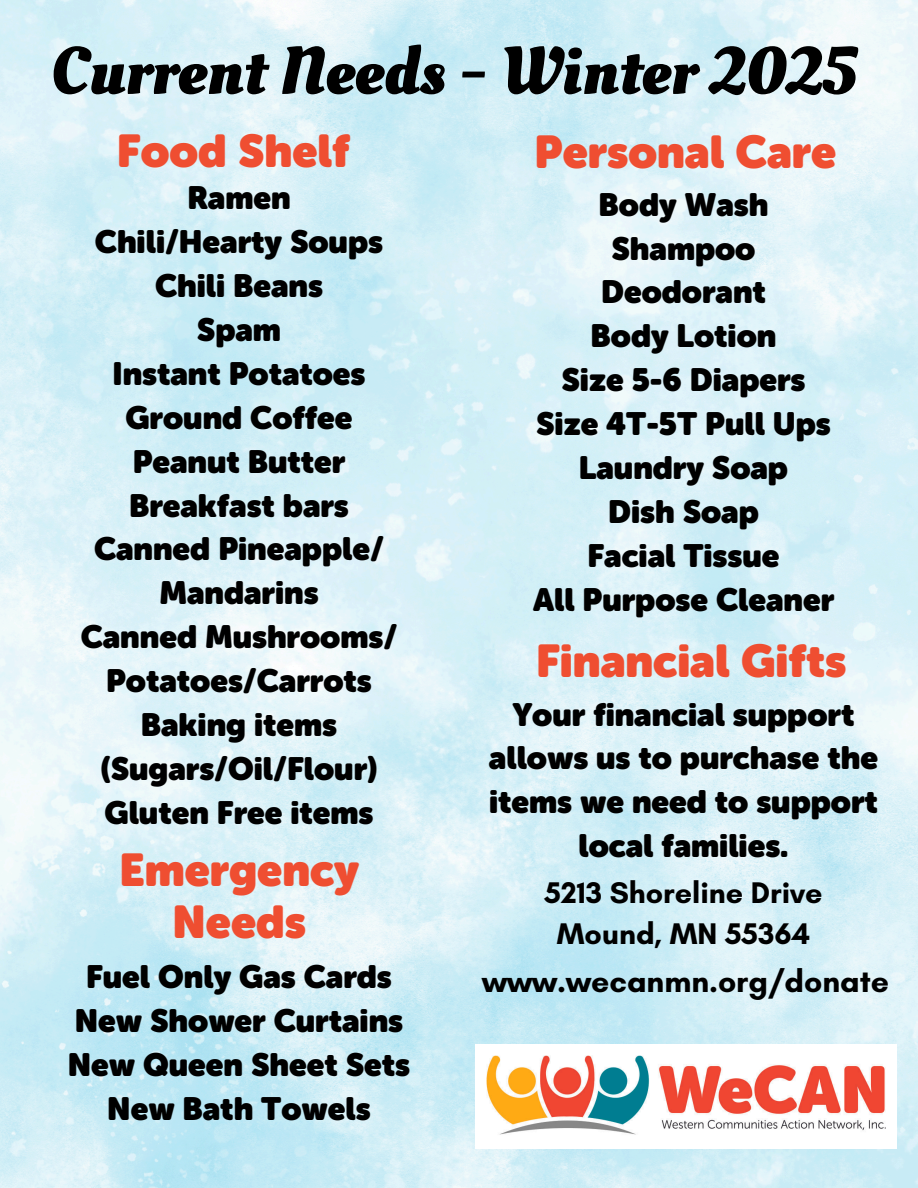
<style>
.page{position:relative;width:918px;height:1188px;background:#fff}
.page>*{position:absolute;margin:0;border:0;box-sizing:border-box;transform-origin:0 0}
.t1{font:700 66.75px "Oleo Script";color:#000}
.t2{font:45.45px/51.8px "Museo Sans Rounded";color:#ef4e31;text-align:center}
.t3{font:31.95px/43.8px "Museo Sans Rounded";color:#000;text-align:center}
.t4{font:700 31.95px "Glacial Indifference";color:#000}
.t5{font:700 30.45px "Glacial Indifference";color:#000}
</style>
<div class="page">
<img style="left:0;top:0;width:918px;height:1188px">
<img style="left:475px;top:1045px;width:421px;height:103px">
<p class="t1" style="left:50px;top:27px;width:808px">Current Needs - Winter 2025</p>
<p class="t2" style="left:117px;top:126px;width:234px">Food Shelf</p>
<p class="t3" style="left:187px;top:177px;width:105px">Ramen</p>
<h1 class="t3" style="left:95px;top:221px;width:290px">Chili/Hearty Soups</h1>
<h2 class="t3" style="left:155px;top:264px;width:169px">Chili Beans</h2>
<p class="t3" style="left:197px;top:308px;width:86px">Spam</p>
<p class="t3" style="left:112px;top:352px;width:255px">Instant Potatoes</p>
<p class="t3" style="left:125px;top:396px;width:229px">Ground Coffee</p>
<p class="t3" style="left:133px;top:440px;width:214px">Peanut Butter</p>
<p class="t3" style="left:129px;top:484px;width:221px">Breakfast bars</p>
<p class="t3" style="left:94px;top:528px;width:291px">Canned Pineapple/<br>Mandarins</p>
<p class="t3" style="left:81px;top:615px;width:318px">Canned Mushrooms/<br>Potatoes/Carrots</p>
<p class="t3" style="left:141px;top:703px;width:198px">Baking items</p>
<p class="t3" style="left:101px;top:747px;width:278px">(Sugars/Oil/Flour)</p>
<p class="t3" style="left:104px;top:791px;width:271px">Gluten Free items</p>
<p class="t2" style="left:120px;top:844px;width:241px">Emergency<br>Needs</p>
<p class="t3" style="left:86px;top:955px;width:307px">Fuel Only Gas Cards</p>
<p class="t3" style="left:75px;top:999px;width:330px">New Shower Curtains</p>
<p class="t3" style="left:68px;top:1043px;width:344px">New Queen Sheet Sets</p>
<p class="t3" style="left:107px;top:1087px;width:265px">New Bath Towels</p>
<p class="t2" style="left:535px;top:127px;width:303px">Personal Care</p>
<h2 class="t3" style="left:599px;top:183px;width:171px">Body Wash</h2>
<h2 class="t3" style="left:612px;top:227px;width:145px">Shampoo</h2>
<p class="t3" style="left:601px;top:271px;width:166px">Deodorant</p>
<p class="t3" style="left:591px;top:314px;width:187px">Body Lotion</p>
<p class="t3" style="left:561px;top:358px;width:246px">Size 5-6 Diapers</p>
<p class="t3" style="left:536px;top:402px;width:296px">Size 4T-5T Pull Ups</p>
<p class="t3" style="left:579px;top:446px;width:211px">Laundry Soap</p>
<p class="t3" style="left:608px;top:490px;width:152px">Dish Soap</p>
<p class="t3" style="left:587px;top:534px;width:194px">Facial Tissue</p>
<p class="t3" style="left:533px;top:578px;width:303px">All Purpose Cleaner</p>
<p class="t2" style="left:536px;top:635px;width:312px">Financial Gifts</p>
<h2 class="t3" style="left:489px;top:693px;width:391px">Your financial support allows us to purchase the items we need to support local families.</h2>
<p class="t5" style="left:544px;top:874px;width:280px">5213 Shoreline Drive</p>
<p class="t5" style="left:557px;top:915px;width:255px">Mound, MN 55364</p>
<p class="t4" style="left:482px;top:962px;width:409px">www.wecanmn.org/donate</p>
</div>
